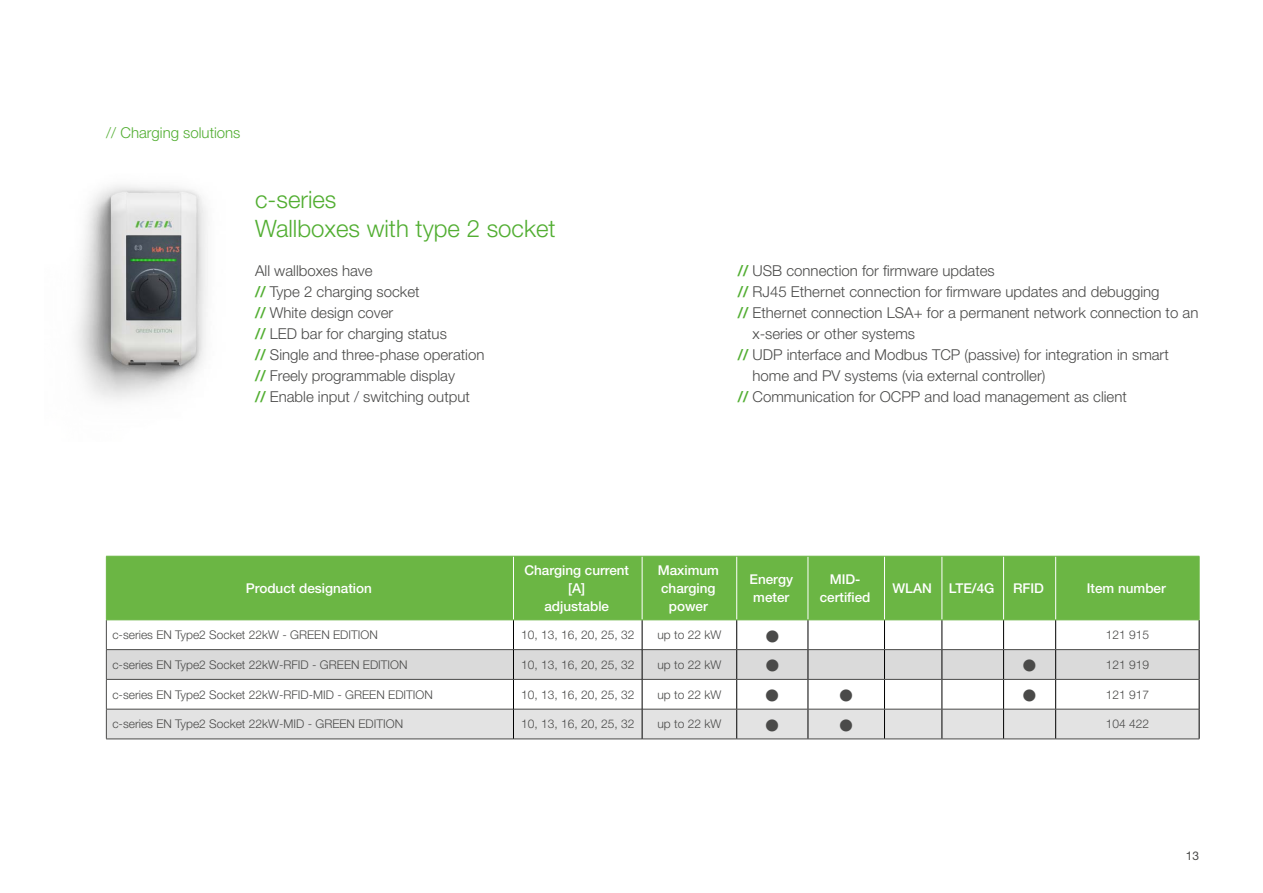
<style>
.page{position:relative;width:1263px;height:893px;background:#fff}
.page>*{position:absolute;margin:0;border:0;box-sizing:border-box;transform-origin:0 0}
.t1{font:300 24px/28.8px "Helvetica Neue LT Pro";color:#52ae32}
.t2{font:300 15px/21px "Helvetica Neue LT Pro";color:#4a4a49}
.t3{font:300 15px "Helvetica Neue LT Pro";color:#52ae32}
.t4{font:500 13.5px/18px "Helvetica Neue LT Pro";color:#fff;text-align:center}
.t5{font:300 12px "Helvetica Neue LT Pro";color:#4a4a49}
.t6{font:12px "Webdings";color:#4a4a49}
.t7{font:12px "Helvetica Neue LT Pro";color:#4a4a49}
.s1{font-weight:500;color:#52ae32}
</style>
<div class="page">
<img style="left:77px;top:185px;width:131px;height:215px">
<div style="left:107px;top:557px;width:1092px;height:63px;background:#6bb644"></div>
<hr style="left:642px;top:739px;width:95px;height:1px;background:#4a4a49">
<hr style="left:737px;top:739px;width:71px;height:1px;background:#4a4a49">
<hr style="left:808px;top:739px;width:76px;height:1px;background:#4a4a49">
<hr style="left:884px;top:739px;width:58px;height:1px;background:#4a4a49">
<hr style="left:942px;top:739px;width:61px;height:1px;background:#4a4a49">
<hr style="left:1003px;top:739px;width:53px;height:1px;background:#4a4a49">
<hr style="left:1056px;top:739px;width:143px;height:1px;background:#4a4a49">
<hr style="left:736px;top:556px;width:1px;height:64px;background:#fff">
<hr style="left:808px;top:556px;width:1px;height:64px;background:#fff">
<hr style="left:884px;top:556px;width:1px;height:64px;background:#fff">
<hr style="left:942px;top:556px;width:1px;height:64px;background:#fff">
<hr style="left:1003px;top:556px;width:1px;height:64px;background:#fff">
<hr style="left:1055px;top:556px;width:1px;height:64px;background:#fff">
<hr style="left:513px;top:556px;width:1px;height:64px;background:#fff">
<hr style="left:642px;top:556px;width:1px;height:64px;background:#fff">
<hr style="left:106px;top:739px;width:407px;height:1px;background:#4a4a49">
<hr style="left:513px;top:739px;width:129px;height:1px;background:#4a4a49">
<svg style="left:106px;top:620px;width:1094px;height:119px"></svg>
<hr style="left:513px;top:709px;width:1px;height:30px;background:#000">
<hr style="left:642px;top:709px;width:1px;height:30px;background:#000">
<hr style="left:106px;top:556px;width:407px;height:1px;background:#6bb644">
<hr style="left:106px;top:556px;width:1px;height:64px;background:#6bb644">
<hr style="left:513px;top:556px;width:129px;height:1px;background:#6bb644">
<hr style="left:642px;top:556px;width:95px;height:1px;background:#6bb644">
<hr style="left:737px;top:556px;width:71px;height:1px;background:#6bb644">
<hr style="left:808px;top:556px;width:76px;height:1px;background:#6bb644">
<hr style="left:884px;top:556px;width:58px;height:1px;background:#6bb644">
<hr style="left:942px;top:556px;width:61px;height:1px;background:#6bb644">
<hr style="left:1003px;top:556px;width:53px;height:1px;background:#6bb644">
<hr style="left:1056px;top:556px;width:143px;height:1px;background:#6bb644">
<hr style="left:1199px;top:556px;width:1px;height:64px;background:#6bb644">
<hr style="left:106px;top:620px;width:407px;height:1px;background:#6bb644">
<hr style="left:513px;top:620px;width:129px;height:1px;background:#6bb644">
<hr style="left:642px;top:620px;width:95px;height:1px;background:#6bb644">
<hr style="left:737px;top:620px;width:71px;height:1px;background:#6bb644">
<hr style="left:808px;top:620px;width:76px;height:1px;background:#6bb644">
<hr style="left:884px;top:620px;width:58px;height:1px;background:#6bb644">
<hr style="left:942px;top:620px;width:61px;height:1px;background:#6bb644">
<hr style="left:1003px;top:620px;width:53px;height:1px;background:#6bb644">
<hr style="left:1056px;top:620px;width:143px;height:1px;background:#6bb644">
<p class="t3" style="left:106px;top:124px;width:136px">// Charging solutions</p>
<h1 class="t1" style="left:255px;top:185px;width:302px">c-series<br>Wallboxes with type 2 socket</h1>
<p class="t2" style="left:255px;top:260px;width:231px">All wallboxes have<br><span class="s1">//</span> Type 2 charging socket<br><span class="s1">//</span> White design cover<br><span class="s1">//</span> LED bar for charging status<br><span class="s1">//</span> Single and three-phase operation <span class="s1">//</span> Freely programmable display<br><span class="s1">//</span> Enable input / switching output</p>
<p class="t2" style="left:738px;top:260px;width:259px"><span class="s1">//</span> USB connection for firmware updates</p>
<p class="t2" style="left:738px;top:281px;width:423px"><span class="s1">//</span> RJ45 Ethernet connection for firmware updates and debugging</p>
<p class="t2" style="left:738px;top:302px;width:462px"><span class="s1">//</span> Ethernet connection LSA+ for a permanent network connection to an</p>
<p class="t2" style="left:752px;top:323px;width:164px">x-series or other systems</p>
<p class="t2" style="left:738px;top:344px;width:432px"><span class="s1">//</span> UDP interface and Modbus TCP (passive) for integration in smart</p>
<p class="t2" style="left:752px;top:365px;width:294px">home and PV systems (via external controller)</p>
<p class="t2" style="left:738px;top:386px;width:390px"><span class="s1">//</span> Communication for OCPP and load management as client</p>
<p class="t4" style="left:246px;top:579px;width:128px">Product designation</p>
<p class="t4" style="left:524px;top:561px;width:106px">Charging current [A]<br>adjustable</p>
<p class="t4" style="left:658px;top:561px;width:63px">Maximum charging power</p>
<p class="t4" style="left:749px;top:570px;width:45px;text-align:left">Energy meter</p>
<p class="t4" style="left:820px;top:570px;width:52px">MID&shy;certified</p>
<p class="t4" style="left:892px;top:579px;width:41px">WLAN</p>
<p class="t4" style="left:949px;top:579px;width:47px">LTE/4G</p>
<p class="t4" style="left:1013px;top:579px;width:33px">RFID</p>
<p class="t4" style="left:1087px;top:579px;width:81px">Item number</p>
<p class="t5" style="left:112px;top:627px;width:267px">c-series EN Type2 Socket 22kW - GREEN EDITION</p>
<p class="t5" style="left:521px;top:627px;width:115px">10, 13, 16, 20, 25, 32</p>
<p class="t5" style="left:657px;top:627px;width:65px">up to 22 kW</p>
<p class="t6" style="left:766px;top:630px;width:13px">■</p>
<p class="t5" style="left:1106px;top:627px;width:45px">121 915</p>
<p class="t5" style="left:112px;top:657px;width:297px">c-series EN Type2 Socket 22kW-RFID - GREEN EDITION</p>
<p class="t5" style="left:521px;top:657px;width:115px">10, 13, 16, 20, 25, 32</p>
<p class="t5" style="left:657px;top:657px;width:65px">up to 22 kW</p>
<p class="t6" style="left:766px;top:660px;width:13px">■</p>
<p class="t6" style="left:1023px;top:660px;width:13px">■</p>
<p class="t5" style="left:1106px;top:657px;width:45px">121 919</p>
<p class="t5" style="left:112px;top:687px;width:322px">c-series EN Type2 Socket 22kW-RFID-MID - GREEN EDITION</p>
<p class="t5" style="left:521px;top:687px;width:115px">10, 13, 16, 20, 25, 32</p>
<p class="t5" style="left:657px;top:687px;width:65px">up to 22 kW</p>
<p class="t6" style="left:766px;top:689px;width:13px">■</p>
<p class="t6" style="left:840px;top:689px;width:13px">■</p>
<p class="t6" style="left:1023px;top:689px;width:13px">■</p>
<p class="t5" style="left:1106px;top:687px;width:45px">121 917</p>
<p class="t5" style="left:112px;top:717px;width:292px">c-series EN Type2 Socket 22kW-MID - GREEN EDITION</p>
<p class="t5" style="left:521px;top:717px;width:115px">10, 13, 16, 20, 25, 32</p>
<p class="t5" style="left:657px;top:717px;width:65px">up to 22 kW</p>
<p class="t6" style="left:766px;top:719px;width:13px">■</p>
<p class="t6" style="left:840px;top:719px;width:13px">■</p>
<p class="t5" style="left:1106px;top:717px;width:45px">104 422</p>
<p class="t7" style="left:1186px;top:848px;width:15px">13</p>
</div>
